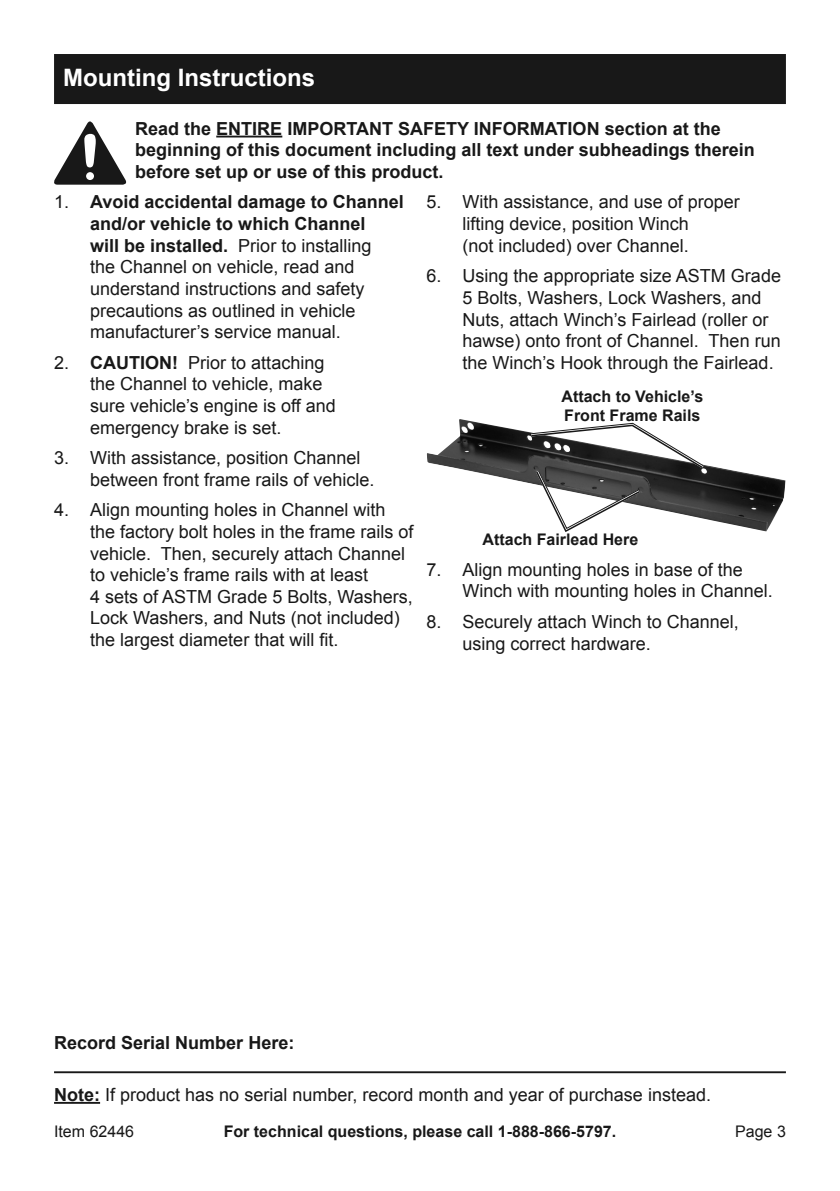
<style>
.page{position:relative;width:840px;height:1191px;background:#fff}
.page>*{position:absolute;margin:0;border:0;box-sizing:border-box;transform-origin:0 0}
.Section_Headers_0931{font:700 24px "Arial";color:#fff}
.Note{font:18px/21.6px "Arial";color:#181818}
.Safety_Section_Messa{font:700 18px/21.6px "Arial";color:#181818}
.t1{font:700 16px/19.2px "Arial";color:#181818}
.t2{font:16px "Arial";color:#181818}
.s1{font-weight:700}
</style>
<div class="page">
<div style="left:54px;top:54px;width:731px;height:50px;background:#181818"></div>
<hr style="left:216px;top:136px;width:66px;height:1px;background:#181818">
<svg style="left:54px;top:121px;width:73px;height:64px"></svg>
<img style="left:426px;top:419px;width:359px;height:112px">
<svg style="left:527px;top:421px;width:179px;height:111px"></svg>
<hr style="left:54px;top:1071px;width:731px;height:2px;background:#181818">
<hr style="left:54px;top:1102px;width:46px;height:1px;background:#181818">
<p class="Section_Headers_0931" style="left:63px;top:62px;width:253px">Mounting Instructions</p>
<p class="Safety_Section_Messa" style="left:135px;top:118px;width:621px">Read the ENTIRE IMPORTANT SAFETY INFORMATION section at the beginning of this document including all text under subheadings therein before set up or use of this product.</p>
<p class="Note" style="left:90px;top:191px;width:315px;text-indent:-36px">1. <span class="s1">Avoid accidental damage to Channel and/or vehicle to which Channel<br>will be installed.</span> Prior to installing<br>the Channel on vehicle, read and understand instructions and safety precautions as outlined in vehicle manufacturer’s service manual.</p>
<p class="Note" style="left:90px;top:352px;width:247px;text-indent:-36px">2. <span class="s1">CAUTION!</span> Prior to attaching the Channel to vehicle, make sure vehicle’s engine is off and emergency brake is set.</p>
<p class="Note" style="left:90px;top:447px;width:286px;text-indent:-36px">3. With assistance, position Channel between front frame rails of vehicle.</p>
<p class="Note" style="left:90px;top:499px;width:325px;text-indent:-36px">4. Align mounting holes in Channel with the factory bolt holes in the frame rails of vehicle. Then, securely attach Channel to vehicle’s frame rails with at least<br>4 sets of ASTM Grade 5 Bolts, Washers, Lock Washers, and Nuts (not included) the largest diameter that will fit.</p>
<p class="Note" style="left:462px;top:191px;width:279px;text-indent:-36px">5. With assistance, and use of proper lifting device, position Winch<br>(not included) over Channel.</p>
<p class="Note" style="left:462px;top:265px;width:320px;text-indent:-36px">6. Using the appropriate size ASTM Grade 5 Bolts, Washers, Lock Washers, and Nuts, attach Winch’s Fairlead (roller or hawse) onto front of Channel. Then run the Winch’s Hook through the Fairlead.</p>
<p class="t1" style="left:561px;top:387px;width:143px">Attach to Vehicle’s<br>Front Frame Rails</p>
<p class="t1" style="left:482px;top:530px;width:157px">Attach Fairlead Here</p>
<p class="Note" style="left:462px;top:559px;width:312px;text-indent:-36px">7. Align mounting holes in base of the<br>Winch with mounting holes in Channel.</p>
<p class="Note" style="left:462px;top:611px;width:278px;text-indent:-36px">8. Securely attach Winch to Channel, using correct hardware.</p>
<p class="Safety_Section_Messa" style="left:54px;top:1032px;width:242px">Record Serial Number Here:</p>
<p class="Note" style="left:54px;top:1084px;width:658px"><span class="s1">Note:</span> If product has no serial number, record month and year of purchase instead.</p>
<p class="t2" style="left:54px;top:1120px;width:82px">Item 62446</p>
<p class="t1" style="left:223px;top:1121px;width:394px">For technical questions, please call 1-888-866-5797.</p>
<p class="t2" style="left:734px;top:1120px;width:52px">Page 3</p>
</div>
